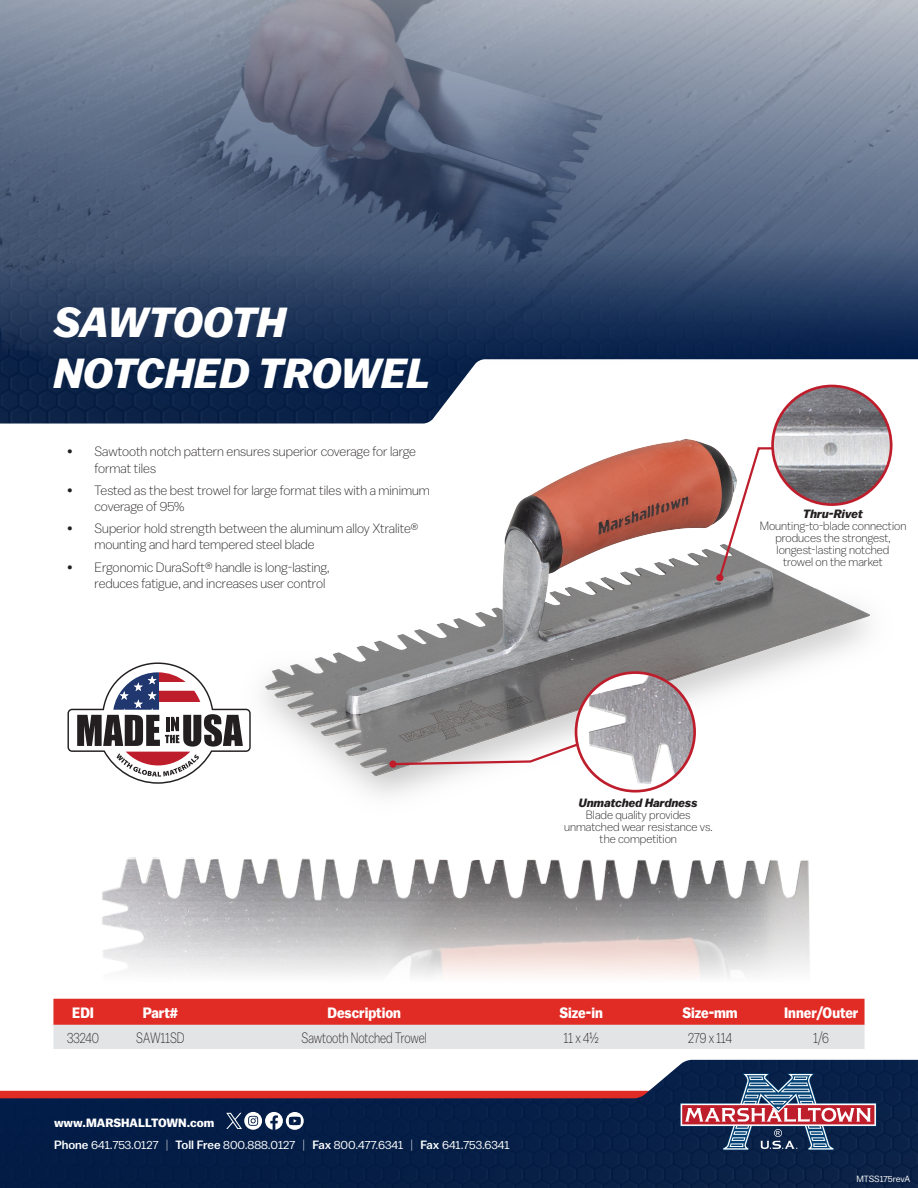
<style>
.page{position:relative;width:918px;height:1188px;background:#fff}
.page>*{position:absolute;margin:0;border:0;box-sizing:border-box;transform-origin:0 0}
.t1{font:italic 700 42px/50.4px "Balto";color:#fff}
.Table_info{font:300 15px "Balto";color:#231f20;scale:.8 1}
.Marshalltown_Table_Header{font:700 15px "Balto";color:#fff;scale:.9 1}
.t2{font:300 13.5px/16.2px "Balto";color:#231f20}
.t3{font:300 12px/12px "Balto";color:#231f20;text-align:center}
.t4{font:12px "Balto";color:#fff}
.t5{font:italic 700 12px "Balto";color:#231f20}
.t6{font:700 12px "Balto";color:#fff}
.t7{font:9px "Balto";letter-spacing:-.01em;color:#fff}
.s1{font-weight:500}
.s2{font-weight:300}
</style>
<div class="page">
<img style="left:0;top:1060px;width:918px;height:128px">
<img style="left:0;top:409px;width:889px;height:14px">
<img style="left:0;top:0;width:918px;height:409px">
<svg style="left:0;top:1073px;width:918px;height:77px"></svg>
<svg style="left:68px;top:662px;width:173px;height:122px"></svg>
<svg style="left:53px;top:999px;width:812px;height:50px;background:#e28583"></svg>
<img style="left:102px;top:857px;width:708px;height:120px">
<img style="left:241px;top:440px;width:652px;height:355px">
<svg style="left:717px;top:446px;width:71px;height:135px"></svg>
<div style="left:716px;top:574px;width:7px;height:7px;background:#be1d2c;border-radius:50%"></div>
<svg style="left:391px;top:742px;width:189px;height:24px"></svg>
<div style="left:389px;top:761px;width:8px;height:7px;background:#be1d2c;border-radius:50%"></div>
<svg style="left:576px;top:673px;width:119px;height:118px"></svg>
<img style="left:589px;top:673px;width:106px;height:111px">
<div style="left:575px;top:671px;width:121px;height:122px;border:3px solid #be1d2c;border-radius:50%"></div>
<img style="left:773px;top:386px;width:118px;height:119px;border-radius:59px">
<div style="left:771px;top:385px;width:121px;height:121px;border:3px solid #be1d2c;border-radius:50%"></div>
<p class="t1" style="left:54px;top:297px;width:379px">SAWTOOTH<br>NOTCHED TROWEL</p>
<p class="t2" style="left:94px;top:443px;width:323px;text-indent:-27px">• Sawtooth notch pattern ensures superior coverage for large format tiles</p>
<p class="t2" style="left:94px;top:482px;width:337px;text-indent:-27px">• Tested as the best trowel for large format tiles with a minimum coverage of 95%</p>
<p class="t2" style="left:94px;top:520px;width:325px;text-indent:-27px">• Superior hold strength between the aluminum alloy Xtralite® mounting and hard tempered steel blade</p>
<p class="t2" style="left:68px;top:559px;width:263px;text-align:right">• Ergonomic DuraSoft® handle is long-lasting, reduces fatigue, and increases user control</p>
<p class="t5" style="left:803px;top:506px;width:61px">Thru-Rivet</p>
<p class="t3" style="left:760px;top:519px;width:148px">Mounting-to-blade connection produces the strongest, longest-lasting notched<br>trowel on the market</p>
<p class="t5" style="left:579px;top:795px;width:120px">Unmatched Hardness</p>
<p class="t3" style="left:564px;top:808px;width:150px">Blade quality provides unmatched wear resistance vs. the competition</p>
<p class="Marshalltown_Table_Header" style="left:72px;top:1004px;width:26px">EDI</p>
<p class="Marshalltown_Table_Header" style="left:143px;top:1004px;width:41px">Part#</p>
<p class="Marshalltown_Table_Header" style="left:327px;top:1004px;width:83px">Description</p>
<p class="Marshalltown_Table_Header" style="left:560px;top:1004px;width:49px">Size-in</p>
<p class="Marshalltown_Table_Header" style="left:682px;top:1004px;width:63px">Size-mm</p>
<p class="Marshalltown_Table_Header" style="left:784px;top:1004px;width:84px">Inner/Outer</p>
<p class="Table_info" style="left:67px;top:1029px;width:41px">33240</p>
<p class="Table_info" style="left:136px;top:1029px;width:62px">SAW11SD</p>
<p class="Table_info" style="left:302px;top:1029px;width:158px">Sawtooth Notched Trowel</p>
<p class="Table_info" style="left:564px;top:1029px;width:45px">11 x 41/2</p>
<p class="Table_info" style="left:688px;top:1029px;width:56px">279 x 114</p>
<p class="Table_info" style="left:814px;top:1029px;width:21px">1/6</p>
<p class="t6" style="left:54px;top:1115px;width:162px">www.MARSHALLTOWN.com</p>
<p class="t4" style="left:54px;top:1138px;width:457px"><span class="s1">Phone</span> 641.753.0127 <span class="s2">|</span> <span class="s1">Toll Free</span> 800.888.0127 <span class="s2">|</span> <span class="s1">Fax</span> 800.477.6341 <span class="s2">|</span> <span class="s1">Fax</span> 641.753.6341</p>
<p class="t7" style="left:856px;top:1173px;width:55px">MTSS175revA</p>
</div>
